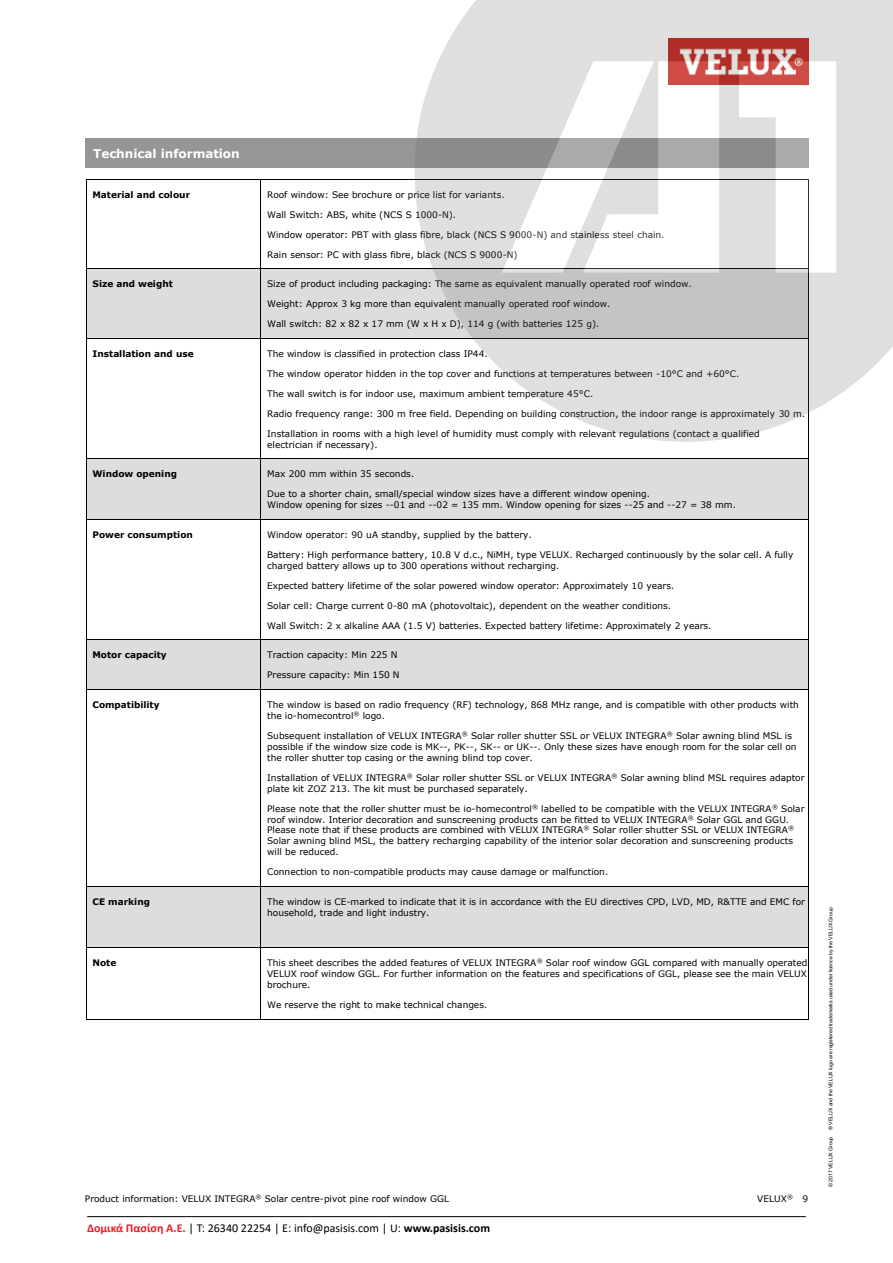
<style>
.page{position:relative;width:893px;height:1263px;background:#fff}
.page>*{position:absolute;margin:0;border:0;box-sizing:border-box;transform-origin:0 0}
.t1{font:12px "Calibri";color:#000}
.t2{font:700 12px "Verdana";color:#fff}
.t3{font:9px/10.9px "Verdana";color:#000}
.t4{font:700 9px "Verdana";color:#000}
.t5{font:5.25px "Arial";letter-spacing:-.005em;color:#000}
.s1{font-weight:700;color:#ed1c24}
.s2{font-weight:700}
</style>
<div class="page">
<div style="left:85px;top:138px;width:723px;height:30px;background:#949698"></div>
<hr style="left:86px;top:179px;width:174px;height:1px;background:#000">
<hr style="left:261px;top:179px;width:547px;height:1px;background:#000">
<hr style="left:86px;top:180px;width:1px;height:88px;background:#000">
<hr style="left:260px;top:180px;width:1px;height:88px;background:#000">
<div style="left:87px;top:269px;width:174px;height:69px;background:#dcddde"></div>
<div style="left:267px;top:269px;width:541px;height:29px;background:#dcddde"></div>
<div style="left:267px;top:298px;width:541px;height:20px;background:#dcddde"></div>
<div style="left:267px;top:318px;width:541px;height:20px;background:#dcddde"></div>
<hr style="left:86px;top:268px;width:174px;height:1px;background:#000">
<hr style="left:261px;top:268px;width:547px;height:1px;background:#000">
<hr style="left:86px;top:269px;width:1px;height:69px;background:#000">
<hr style="left:260px;top:269px;width:1px;height:69px;background:#000">
<hr style="left:86px;top:338px;width:174px;height:1px;background:#000">
<hr style="left:261px;top:338px;width:547px;height:1px;background:#000">
<hr style="left:86px;top:339px;width:1px;height:120px;background:#000">
<hr style="left:260px;top:339px;width:1px;height:120px;background:#000">
<hr style="left:808px;top:339px;width:1px;height:120px;background:#000">
<div style="left:87px;top:459px;width:174px;height:60px;background:#dcddde"></div>
<div style="left:267px;top:459px;width:541px;height:29px;background:#dcddde"></div>
<div style="left:267px;top:488px;width:541px;height:11px;background:#dcddde"></div>
<div style="left:267px;top:499px;width:541px;height:20px;background:#dcddde"></div>
<hr style="left:86px;top:459px;width:174px;height:1px;background:#000">
<hr style="left:261px;top:459px;width:547px;height:1px;background:#000">
<hr style="left:86px;top:459px;width:1px;height:60px;background:#000">
<hr style="left:260px;top:459px;width:1px;height:60px;background:#000">
<hr style="left:808px;top:459px;width:1px;height:60px;background:#000">
<hr style="left:86px;top:519px;width:174px;height:1px;background:#000">
<hr style="left:261px;top:519px;width:547px;height:1px;background:#000">
<hr style="left:86px;top:520px;width:1px;height:119px;background:#000">
<hr style="left:260px;top:520px;width:1px;height:119px;background:#000">
<hr style="left:808px;top:520px;width:1px;height:119px;background:#000">
<div style="left:87px;top:640px;width:174px;height:49px;background:#dcddde"></div>
<div style="left:267px;top:640px;width:541px;height:29px;background:#dcddde"></div>
<div style="left:267px;top:669px;width:541px;height:20px;background:#dcddde"></div>
<hr style="left:86px;top:639px;width:174px;height:1px;background:#000">
<hr style="left:261px;top:639px;width:547px;height:1px;background:#000">
<hr style="left:86px;top:640px;width:1px;height:49px;background:#000">
<hr style="left:260px;top:640px;width:1px;height:49px;background:#000">
<hr style="left:808px;top:640px;width:1px;height:49px;background:#000">
<hr style="left:86px;top:689px;width:174px;height:1px;background:#000">
<hr style="left:261px;top:689px;width:547px;height:1px;background:#000">
<hr style="left:86px;top:690px;width:1px;height:196px;background:#000">
<hr style="left:260px;top:690px;width:1px;height:196px;background:#000">
<hr style="left:808px;top:690px;width:1px;height:196px;background:#000">
<div style="left:87px;top:887px;width:174px;height:60px;background:#dcddde"></div>
<div style="left:261px;top:887px;width:547px;height:60px;background:#dcddde"></div>
<hr style="left:86px;top:886px;width:174px;height:1px;background:#000">
<hr style="left:261px;top:886px;width:547px;height:1px;background:#000">
<hr style="left:86px;top:887px;width:1px;height:60px;background:#000">
<hr style="left:260px;top:887px;width:1px;height:60px;background:#000">
<hr style="left:808px;top:887px;width:1px;height:60px;background:#000">
<hr style="left:86px;top:947px;width:174px;height:1px;background:#000">
<hr style="left:261px;top:947px;width:547px;height:1px;background:#000">
<hr style="left:86px;top:948px;width:1px;height:71px;background:#000">
<hr style="left:86px;top:1019px;width:174px;height:1px;background:#000">
<hr style="left:260px;top:948px;width:1px;height:71px;background:#000">
<hr style="left:261px;top:1019px;width:547px;height:1px;background:#000">
<hr style="left:808px;top:948px;width:1px;height:71px;background:#000">
<hr style="left:87px;top:1216px;width:719px;height:1px;background:#000">
<svg style="left:415px;top:0;width:478px;height:442px;fill:#dfdfe0"></svg>
<svg style="left:502px;top:61px;width:217px;height:212px"></svg>
<svg style="left:739px;top:61px;width:97px;height:212px"></svg>
<h1 class="t2" style="left:93px;top:145px;width:148px">Technical information</h1>
<p class="t4" style="left:93px;top:188px;width:99px">Material and colour</p>
<p class="t3" style="left:267px;top:189px;width:239px">Roof window: See brochure or price list for variants.</p>
<p class="t3" style="left:267px;top:209px;width:191px">Wall Switch: ABS, white (NCS S 1000-N).</p>
<p class="t3" style="left:267px;top:229px;width:399px">Window operator: PBT with glass fibre, black (NCS S 9000-N) and stainless steel chain.</p>
<p class="t3" style="left:267px;top:249px;width:252px">Rain sensor: PC with glass fibre, black (NCS S 9000-N)</p>
<p class="t4" style="left:93px;top:278px;width:82px">Size and weight</p>
<p class="t3" style="left:267px;top:278px;width:426px">Size of product including packaging: The same as equivalent manually operated roof window.</p>
<p class="t3" style="left:267px;top:298px;width:345px">Weight: Approx 3 kg more than equivalent manually operated roof window.</p>
<p class="t3" style="left:267px;top:318px;width:334px">Wall switch: 82 x 82 x 17 mm (W x H x D), 114 g (with batteries 125 g).</p>
<p class="t4" style="left:93px;top:347px;width:103px">Installation and use</p>
<p class="t3" style="left:267px;top:348px;width:222px">The window is classified in protection class IP44.</p>
<p class="t3" style="left:267px;top:368px;width:474px">The window operator hidden in the top cover and functions at temperatures between -10°C and +60°C.</p>
<p class="t3" style="left:267px;top:388px;width:328px">The wall switch is for indoor use, maximum ambient temperature 45°C.</p>
<p class="t3" style="left:267px;top:408px;width:540px">Radio frequency range: 300 m free field. Depending on building construction, the indoor range is approximately 30 m.</p>
<p class="t3" style="left:267px;top:428px;width:494px">Installation in rooms with a high level of humidity must comply with relevant regulations (contact a qualified electrician if necessary).</p>
<p class="t4" style="left:93px;top:468px;width:86px">Window opening</p>
<p class="t3" style="left:267px;top:464px;width:384px;line-height:19.8px">Max 200 mm within 35 seconds.<br>Due to a shorter chain, small/special window sizes have a different window opening.</p>
<p class="t3" style="left:267px;top:499px;width:470px">Window opening for sizes --01 and --02 = 135 mm. Window opening for sizes --25 and --27 = 38 mm.</p>
<p class="t4" style="left:93px;top:528px;width:102px">Power consumption</p>
<p class="t3" style="left:267px;top:529px;width:266px">Window operator: 90 uA standby, supplied by the battery.</p>
<p class="t3" style="left:267px;top:549px;width:528px">Battery: High performance battery, 10.8 V d.c., NiMH, type VELUX. Recharged continuously by the solar cell. A fully charged battery allows up to 300 operations without recharging.</p>
<p class="t3" style="left:267px;top:580px;width:409px">Expected battery lifetime of the solar powered window operator: Approximately 10 years.</p>
<p class="t3" style="left:267px;top:600px;width:406px">Solar cell: Charge current 0-80 mA (photovoltaic), dependent on the weather conditions.</p>
<p class="t3" style="left:267px;top:620px;width:446px">Wall Switch: 2 x alkaline AAA (1.5 V) batteries. Expected battery lifetime: Approximately 2 years.</p>
<p class="t4" style="left:93px;top:649px;width:76px">Motor capacity</p>
<p class="t3" style="left:267px;top:649px;width:132px">Traction capacity: Min 225 N</p>
<p class="t3" style="left:267px;top:669px;width:134px">Pressure capacity: Min 150 N</p>
<p class="t4" style="left:93px;top:698px;width:69px">Compatibility</p>
<p class="t3" style="left:267px;top:699px;width:533px">The window is based on radio frequency (RF) technology, 868 MHz range, and is compatible with other products with the io-homecontrol<sup>®</sup> logo.</p>
<p class="t3" style="left:267px;top:730px;width:531px">Subsequent installation of VELUX INTEGRA<sup>®</sup> Solar roller shutter SSL or VELUX INTEGRA<sup>®</sup> Solar awning blind MSL is possible if the window size code is MK--, PK--, SK-- or UK--. Only these sizes have enough room for the solar cell on the roller shutter top casing or the awning blind top cover.</p>
<p class="t3" style="left:267px;top:772px;width:539px">Installation of VELUX INTEGRA<sup>®</sup> Solar roller shutter SSL or VELUX INTEGRA<sup>®</sup> Solar awning blind MSL requires adaptor plate kit ZOZ 213. The kit must be purchased separately.</p>
<p class="t3" style="left:267px;top:803px;width:539px">Please note that the roller shutter must be io-homecontrol<sup>®</sup> labelled to be compatible with the VELUX INTEGRA<sup>®</sup> Solar roof window. Interior decoration and sunscreening products can be fitted to VELUX INTEGRA<sup>®</sup> Solar GGL and GGU.<br>Please note that if these products are combined with VELUX INTEGRA<sup>®</sup> Solar roller shutter SSL or VELUX INTEGRA<sup>® </sup>Solar awning blind MSL, the battery recharging capability of the interior solar decoration and sunscreening products will be reduced.</p>
<p class="t3" style="left:267px;top:866px;width:343px">Connection to non-compatible products may cause damage or malfunction.</p>
<p class="t4" style="left:93px;top:895px;width:59px">CE marking</p>
<p class="t3" style="left:267px;top:896px;width:539px">The window is CE-marked to indicate that it is in accordance with the EU directives CPD, LVD, MD, R&amp;TTE and EMC for household, trade and light industry.</p>
<p class="t4" style="left:93px;top:957px;width:25px">Note</p>
<p class="t3" style="left:267px;top:957px;width:542px;text-align:justify">This sheet describes the added features of VELUX INTEGRA<sup>®</sup> Solar roof window GGL compared with manually operated VELUX roof window GGL. For further information on the features and specifications of GGL, please see the main VELUX brochure.</p>
<p class="t3" style="left:267px;top:999px;width:222px">We reserve the right to make technical changes.</p>
<p class="t3" style="left:85px;top:1193px;width:366px">Product information: VELUX INTEGRA<sup>®</sup> Solar centre-pivot pine roof window GGL</p>
<p class="t3" style="left:757px;top:1193px;width:52px">VELUX<sup>®</sup> 9</p>
<h1 class="t1" style="left:87px;top:1219px;width:404px"><span class="s1">Δομικά Πασίση Α.Ε.</span> | T: 26340 22254 | E: info@pasisis.com | U: <span class="s2">www.pasisis.com</span></h1>
<p class="t5" style="left:827px;top:1130px;width:224px;rotate:-90deg">® VELUX and the VELUX logo are registered trademarks used under licence by the VELUX Group</p>
<p class="t5" style="left:827px;top:1187px;width:52px;rotate:-90deg">© 2017 VELUX Group</p>
</div>
